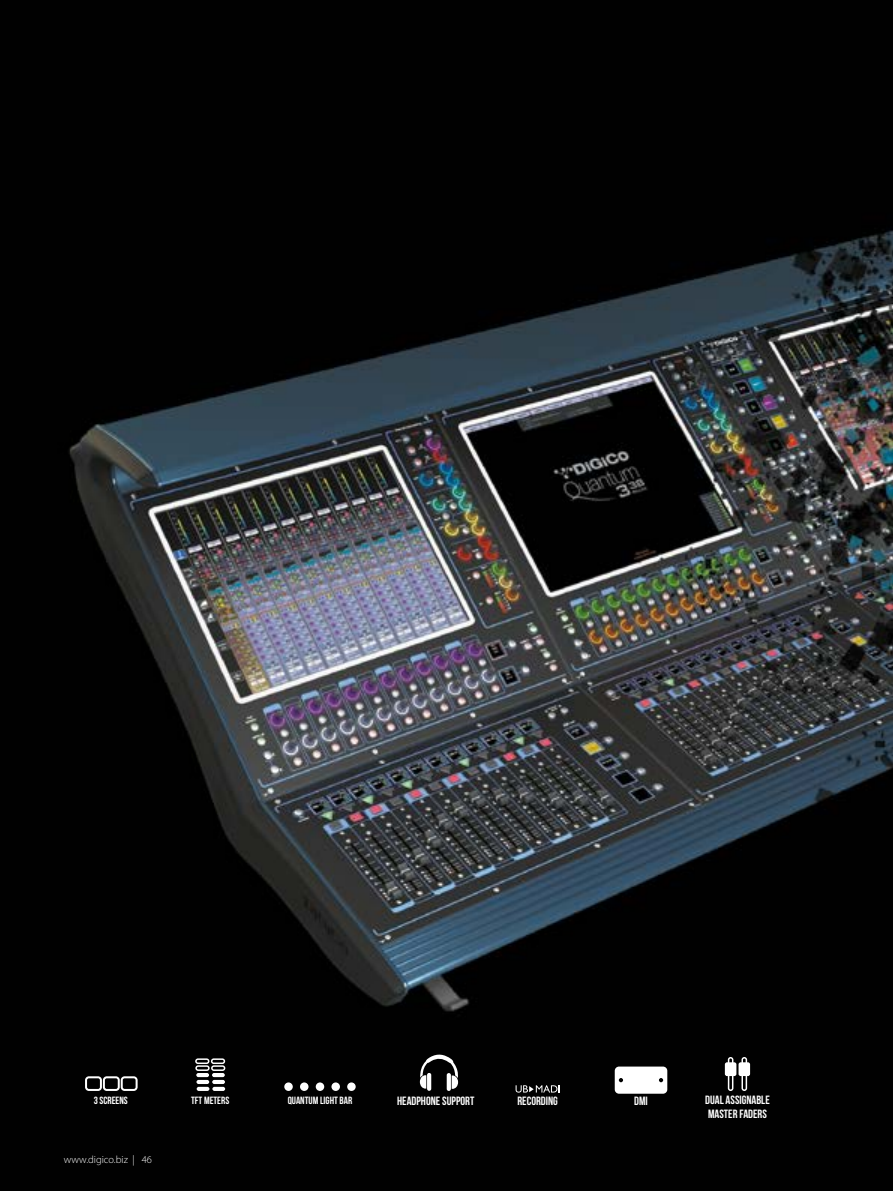
<style>
.page{position:relative;width:893px;height:1191px;background:#fff}
.page>*{position:absolute;margin:0;border:0;box-sizing:border-box;transform-origin:0 0}
.t1{font:12px/14.4px "Bebas Neue";color:#fff}
.t2{font:10.5px "Bebas Neue";color:#fff}
.t3{font:300 10.5px "Myriad Pro";color:#fff}
</style>
<div class="page">
<img style="left:0;top:0;width:893px;height:1191px">
<svg style="left:85px;top:1076px;width:53px;height:15px"></svg>
<div style="left:197px;top:1086px;width:12px;height:5px;background:#fff;border-radius:2px"></div>
<hr style="left:196px;top:1080px;width:13px;height:4px;background:#fff;border-radius:2px">
<hr style="left:196px;top:1073px;width:13px;height:4px;background:#fff;border-radius:2px">
<div style="left:212px;top:1086px;width:13px;height:5px;background:#fff;border-radius:2px"></div>
<hr style="left:212px;top:1080px;width:13px;height:4px;background:#fff;border-radius:2px">
<hr style="left:212px;top:1073px;width:13px;height:4px;background:#fff;border-radius:2px">
<svg style="left:195px;top:1058px;width:30px;height:13px"></svg>
<div style="left:284px;top:1082px;width:9px;height:9px;background:#fff;border-radius:50%"></div>
<div style="left:300px;top:1082px;width:8px;height:9px;background:#fff;border-radius:50%"></div>
<div style="left:316px;top:1082px;width:8px;height:9px;background:#fff;border-radius:50%"></div>
<div style="left:331px;top:1082px;width:9px;height:9px;background:#fff;border-radius:50%"></div>
<div style="left:347px;top:1082px;width:9px;height:9px;background:#fff;border-radius:50%"></div>
<svg style="left:420px;top:1053px;width:38px;height:38px"></svg>
<svg style="left:615px;top:1066px;width:52px;height:27px"></svg>
<svg style="left:516px;top:1085px;width:44px;height:7px"></svg>
<svg style="left:728px;top:1057px;width:5px;height:34px"></svg>
<div style="left:725px;top:1062px;width:11px;height:14px;background:#fff;border-radius:2px"></div>
<svg style="left:741px;top:1057px;width:6px;height:34px"></svg>
<div style="left:738px;top:1062px;width:12px;height:14px;background:#fff;border-radius:2px"></div>
<p class="t2" style="left:94px;top:1094px;width:36px">3 SCREENS</p>
<p class="t2" style="left:191px;top:1094px;width:40px">TFT METERS</p>
<p class="t2" style="left:288px;top:1094px;width:66px">QUANTUM LIGHT BAR</p>
<p class="t1" style="left:397px;top:1093px;width:79px">HEADPHONE SUPPORT</p>
<p class="t1" style="left:517px;top:1093px;width:42px">RECORDING</p>
<p class="t1" style="left:634px;top:1093px;width:15px">DMI</p>
<p class="t1" style="left:705px;top:1092px;width:66px">DUAL ASSIGNABLE<br>MASTER FADERS</p>
<p class="t3" style="left:64px;top:1153px;width:90px">www.digico.biz | 46</p>
</div>
